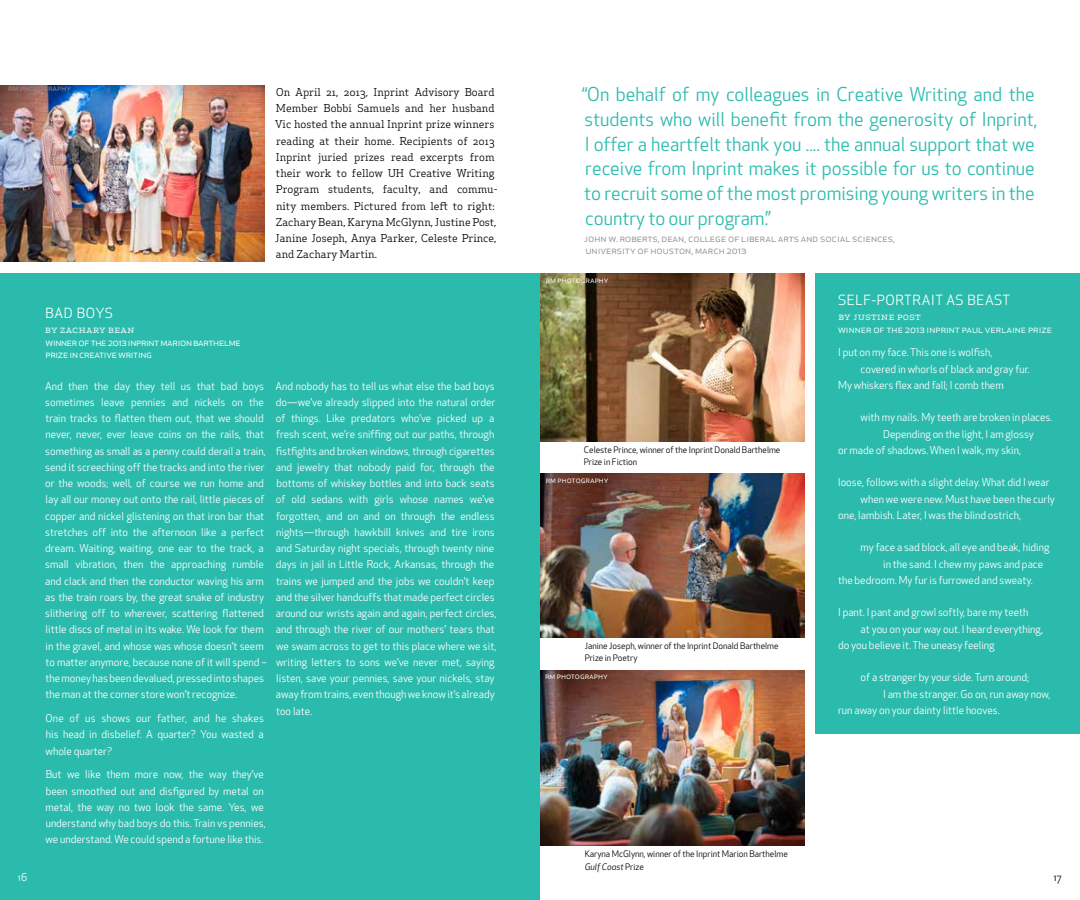
<style>
.page{position:relative;width:1080px;height:900px;background:#fff}
.page>*{position:absolute;margin:0;border:0;box-sizing:border-box;transform-origin:0 0}
.t1{font:18.75px/25px "Apex New";color:#2bbbad}
.t2{font:13.75px "Apex New PS Book Proportional";letter-spacing:.05em;color:#fff}
.t3{font:10.62px/16.2px "Apex New";color:#fff}
.t4{font:10.62px/16.2px "Apex Serif";color:#000}
.t5{font:10.62px/12.5px "Apex New PS Book Caps";color:#919195}
.t6{font:10.62px/12.5px "Apex New PS Book Caps";letter-spacing:-.03em;color:#fff}
.t7{font:10.62px "Apex New PS Book Caps";color:#fff}
.t8{font:10.62px "Apex Serif";color:#fff}
.t9{font:10.62px "Apex New PS Book Oldstyle";color:#fff}
.t10{font:10.62px "Apex New PS Book Oldstyle";color:#000}
.t11{font:8.75px/12.5px "Apex New";color:#000}
.t12{font:8.75px "Apex New PS Book Caps";color:#fff}
.t13{font:8.75px "Apex New PS Book Caps";color:#919195}
.s1{font-style:italic}
</style>
<div class="page">
<div style="left:0;top:273px;width:540px;height:627px;background:#2bbbad"></div>
<img style="left:0;top:85px;width:264px;height:176px">
<img style="left:540px;top:474px;width:264px;height:164px">
<img style="left:540px;top:670px;width:264px;height:176px">
<img style="left:540px;top:273px;width:264px;height:168px">
<div style="left:816px;top:273px;width:264px;height:461px;background:#2bbbad"></div>
<p class="t13" style="left:8px;top:82px;width:64px">rm photography</p>
<p class="t4" style="left:275px;top:84px;width:224px">On April 21, 2013, Inprint Advisory Board Member Bobbi Samuels and her husband Vic hosted the annual Inprint prize winners reading at their home. Recipients of 2013<br>Inprint juried prizes read excerpts from their work to fellow UH Creative Writing Program students, faculty, and commu&shy;nity members. Pictured from left to right:<br>Zachary Bean, Karyna McGlynn, Justine Post, Janine Joseph, Anya Parker, Celeste Prince, and Zachary Martin.</p>
<p class="t2" style="left:45px;top:306px;width:69px">BAD BOYS</p>
<p class="t8" style="left:45px;top:323px;width:91px">by Zac hary Bean</p>
<p class="t6" style="left:45px;top:336px;width:197px">winner of the 2013 inprint marion barthelme prize in creative writing</p>
<p class="t3" style="left:45px;top:378px;width:223px">And then the day they tell us that bad boys sometimes leave pennies and nickels on the train tracks to flatten them out, that we should never, never, ever leave coins on the rails, that something as small as a penny could derail a train, send it screeching off the tracks and into the river or the woods; well, of course we run home and lay all our money out onto the rail, little pieces of copper and nickel glistening on that iron bar that stretches off into the afternoon like a perfect dream. Waiting, waiting, one ear to the track, a small vibration, then the approaching rumble and clack and then the conductor waving his arm as the train roars by, the great snake of industry slithering off to wherever, scattering flattened little discs of metal in its wake. We look for them in the gravel, and whose was whose doesn’t seem to matter anymore, because none of it will spend – the money has been devalued, pressed into shapes the man at the corner store won’t recognize.</p>
<p class="t3" style="left:46px;top:710px;width:220px;text-align:justify">One of us shows our father, and he shakes his head in disbelief. A quarter? You wasted a whole quarter?</p>
<p class="t3" style="left:46px;top:767px;width:222px">But we like them more now, the way they’ve been smoothed out and disfigured by metal on metal, the way no two look the same. Yes, we understand why bad boys do this. Train vs pennies, we understand. We could spend a fortune like this.</p>
<p class="t3" style="left:276px;top:378px;width:222px">And nobody has to tell us what else the bad boys do—we’ve already slipped into the natural order of things. Like predators who’ve picked up a fresh scent, we’re sniffing out our paths, through fistfights and broken windows, through cigarettes and jewelry that nobody paid for, through the bottoms of whiskey bottles and into back seats of old sedans with girls whose names we’ve forgotten, and on and on through the endless nights—through hawkbill knives and tire irons and Saturday night specials, through twenty nine days in jail in Little Rock, Arkansas, through the trains we jumped and the jobs we couldn’t keep and the silver handcuffs that made perfect circles around our wrists again and again, perfect circles, and through the river of our mothers’ tears that we swam across to get to this place where we sit, writing letters to sons we’ve never met, saying listen, save your pennies, save your nickels, stay away from trains, even though we know it’s already too late.</p>
<p class="t1" style="left:582px;top:82px;width:457px">“On behalf of my colleagues in Creative Writing and the students who will benefit from the generosity of Inprint, I offer a heartfelt thank you .... the annual support that we receive from Inprint makes it possible for us to continue to recruit some of the most promising young writers in the country to our program.”</p>
<p class="t5" style="left:584px;top:232px;width:312px">john w. roberts, dean, college of liberal arts and social sciences, university of houston, march 2013</p>
<p class="t12" style="left:546px;top:274px;width:64px">rm photography</p>
<p class="t11" style="left:584px;top:444px;width:198px">Celeste Prince, winner of the Inprint Donald Barthelme<br>Prize in Fiction</p>
<p class="t12" style="left:546px;top:474px;width:64px">rm photography</p>
<p class="t11" style="left:585px;top:640px;width:195px">Janine Joseph, winner of the Inprint Donald Barthelme<br>Prize in Poetry</p>
<p class="t12" style="left:545px;top:671px;width:64px">rm photography</p>
<p class="t2" style="left:838px;top:292px;width:174px">SELF-PORTRAIT AS BEAST</p>
<p class="t8" style="left:838px;top:310px;width:84px">by Justine Post</p>
<p class="t7" style="left:838px;top:322px;width:216px">winner of the 2013 inprint paul verlaine prize</p>
<p class="t3" style="left:838px;top:345px;width:156px">I put on my face. This one is wolfish,</p>
<p class="t3" style="left:861px;top:361px;width:171px">covered in whorls of black and gray fur.</p>
<p class="t3" style="left:838px;top:377px;width:167px">My whiskers flex and fall; I comb them</p>
<p class="t3" style="left:861px;top:410px;width:193px">with my nails. My teeth are broken in places.</p>
<p class="t3" style="left:883px;top:426px;width:152px">Depending on the light, I am glossy</p>
<p class="t3" style="left:838px;top:442px;width:184px">or made of shadows. When I walk, my skin,</p>
<p class="t3" style="left:838px;top:475px;width:213px">loose, follows with a slight delay. What did I wear</p>
<p class="t3" style="left:861px;top:491px;width:196px">when we were new. Must have been the curly</p>
<p class="t3" style="left:838px;top:507px;width:184px">one, lambish. Later, I was the blind ostrich,</p>
<p class="t3" style="left:861px;top:540px;width:190px">my face a sad block, all eye and beak, hiding</p>
<p class="t3" style="left:883px;top:556px;width:162px">in the sand. I chew my paws and pace</p>
<p class="t3" style="left:838px;top:572px;width:196px">the bedroom. My fur is furrowed and sweaty.</p>
<p class="t3" style="left:838px;top:605px;width:192px">I pant. I pant and growl softly, bare my teeth</p>
<p class="t3" style="left:861px;top:621px;width:184px">at you on your way out. I heard everything,</p>
<p class="t3" style="left:838px;top:637px;width:158px">do you believe it. The uneasy feeling</p>
<p class="t3" style="left:861px;top:670px;width:170px">of a stranger by your side. Turn around;</p>
<p class="t3" style="left:883px;top:686px;width:169px">I am the stranger. Go on, run away now,</p>
<p class="t3" style="left:838px;top:702px;width:163px">run away on your dainty little hooves.</p>
<p class="t11" style="left:585px;top:848px;width:205px">Karyna McGlynn, winner of the Inprint Marion Barthelme<br><span class="s1">Gulf Coast</span> Prize</p>
<p class="t9" style="left:18px;top:872px;width:11px">16</p>
<p class="t10" style="left:1053px;top:872px;width:10px">17</p>
</div>
